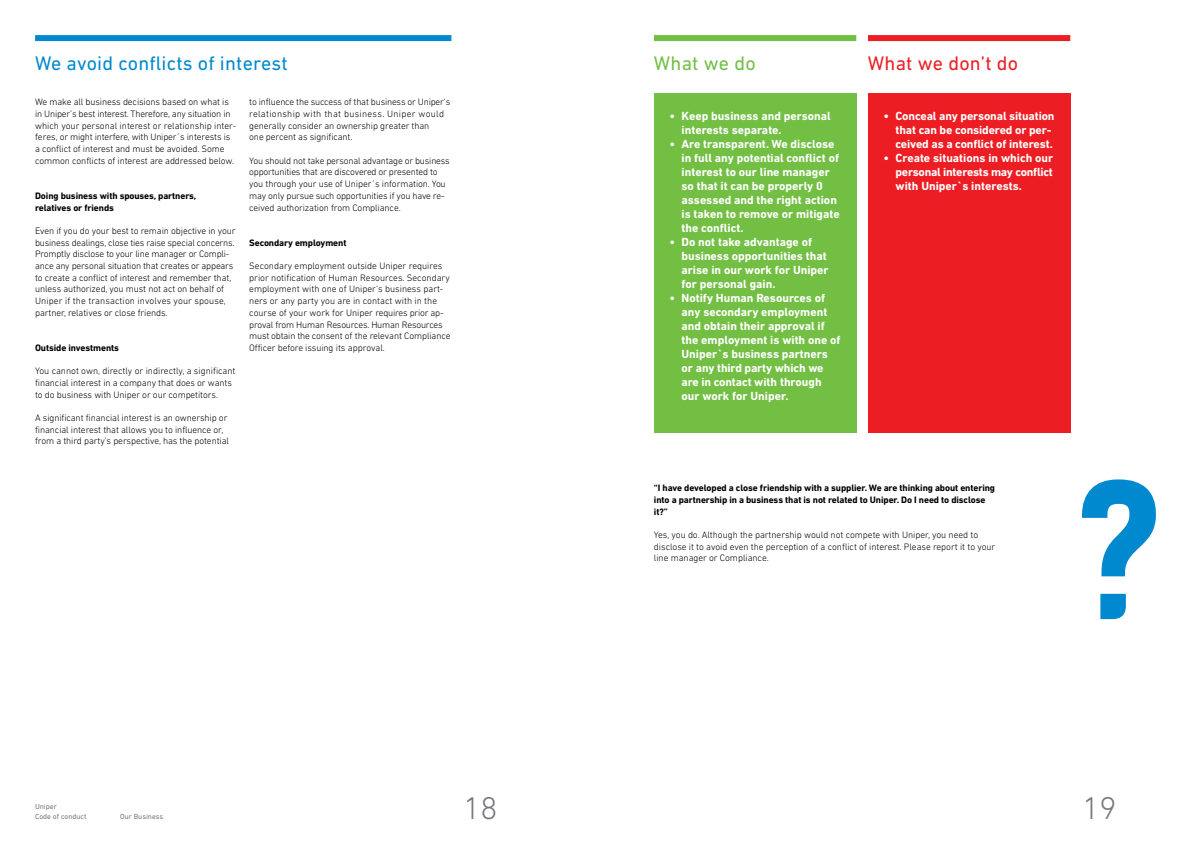
<style>
.page{position:relative;width:1191px;height:842px;background:#fff}
.page>*{position:absolute;margin:0;border:0;box-sizing:border-box;transform-origin:0 0}
.t1{font:300 32px "DIN Next LT Pro";color:#77787b}
.t2{font:20px "DIN Next LT Pro";letter-spacing:.01em;color:#0089cf}
.t3{font:20px "DIN Next LT Pro";letter-spacing:.01em;color:#ed1d24}
.t4{font:20px "DIN Next LT Pro";letter-spacing:.01em;color:#72bf44}
.t5{font:700 12px/14px "DIN Next LT Pro";color:#fff}
.t6{font:300 9.5px/11.7px "DIN Next LT Pro";letter-spacing:-.01em;color:#000}
.t7{font:700 9.5px/11.7px "DIN Next LT Pro";letter-spacing:-.01em;color:#000}
.t8{font:7.5px/9.5px "DIN Next LT Pro";color:#77787b}
</style>
<div class="page">
<div style="left:35px;top:35px;width:416px;height:6px;background:#0089cf"></div>
<div style="left:654px;top:94px;width:202px;height:339px;background:#72bf44"></div>
<div style="left:868px;top:94px;width:202px;height:339px;background:#ed1d24"></div>
<div style="left:868px;top:35px;width:202px;height:6px;background:#ed1d24"></div>
<div style="left:654px;top:35px;width:202px;height:6px;background:#72bf44"></div>
<svg style="left:1082px;top:479px;width:73px;height:140px"></svg>
<h2 class="t2" style="left:35px;top:52px;width:254px">We avoid conflicts of interest</h2>
<h2 class="t4" style="left:654px;top:52px;width:103px">What we do</h2>
<h2 class="t3" style="left:868px;top:52px;width:152px">What we don’t do</h2>
<p class="t6" style="left:35px;top:96px;width:203px">We make all business decisions based on what is in Uniper’s best interest. Therefore, any situation in which your personal interest or relationship inter&shy;feres, or might interfere, with Uniper´s interests is a conflict of interest and must be avoided. Some common conflicts of interest are addressed below.</p>
<p class="t7" style="left:35px;top:190px;width:163px">Doing business with spouses, partners, relatives or friends</p>
<p class="t6" style="left:35px;top:225px;width:202px">Even if you do your best to remain objective in your business dealings, close ties raise special concerns.<br>Promptly disclose to your line manager or Compli&shy;ance any personal situation that creates or appears to create a conflict of interest and remember that, unless authorized, you must not act on behalf of Uniper if the transaction involves your spouse, partner, relatives or close friends.</p>
<p class="t7" style="left:35px;top:342px;width:86px">Outside investments</p>
<p class="t6" style="left:35px;top:365px;width:202px">You cannot own, directly or indirectly, a significant financial interest in a company that does or wants to do business with Uniper or our competitors.</p>
<p class="t6" style="left:35px;top:412px;width:195px">A significant financial interest is an ownership or financial interest that allows you to influence or, from a third party‘s perspective, has the potential</p>
<p class="t6" style="left:249px;top:96px;width:202px">to influence the success of that business or Uniper‘s relationship with that business. Uniper would generally consider an ownership greater than<br>one percent as significant.</p>
<p class="t6" style="left:249px;top:155px;width:202px">You should not take personal advantage or business opportunities that are discovered or presented to you through your use of Uniper´s information. You may only pursue such opportunities if you have re&shy;ceived authorization from Compliance.</p>
<p class="t7" style="left:249px;top:236px;width:99px">Secondary employment</p>
<p class="t6" style="left:249px;top:260px;width:203px">Secondary employment outside Uniper requires prior notification of Human Resources. Secondary employment with one of Uniper‘s business part&shy;ners or any party you are in contact with in the course of your work for Uniper requires prior ap&shy;proval from Human Resources. Human Resources must obtain the consent of the relevant Compliance Officer before issuing its approval.</p>
<p class="t5" style="left:681px;top:109px;width:151px;text-indent:-12px">• Keep business and personal interests separate.</p>
<p class="t5" style="left:681px;top:137px;width:160px;text-indent:-12px">• Are transparent. We disclose in full any potential conflict of interest to our line manager so that it can be properly 0 assessed and the right action is taken to remove or mitigate the conflict.</p>
<p class="t5" style="left:681px;top:235px;width:149px;text-indent:-12px">• Do not take advantage of business opportunities that arise in our work for Uniper for personal gain.</p>
<p class="t5" style="left:681px;top:291px;width:161px;text-indent:-12px">• Notify Human Resources of any secondary employment and obtain their approval if the employment is with one of<br>Uniper`s business partners or any third party which we are in contact with through our work for Uniper.</p>
<p class="t5" style="left:895px;top:109px;width:161px;text-indent:-12px">• Conceal any personal situation that can be considered or per&shy;ceived as a conflict of interest.</p>
<p class="t5" style="left:895px;top:151px;width:159px;text-align:justify;text-indent:-12px">• Create situations in which our personal interests may conflict with Uniper`s interests.</p>
<p class="t7" style="left:654px;top:482px;width:343px">“I have developed a close friendship with a supplier. We are thinking about entering into a partnership in a business that is not related to Uniper. Do I need to disclose it?”</p>
<p class="t6" style="left:654px;top:529px;width:343px">Yes, you do. Although the partnership would not compete with Uniper, you need to disclose it to avoid even the perception of a conflict of interest. Please report it to your line manager or Compliance.</p>
<p class="t8" style="left:35px;top:802px;width:53px">Uniper<br>Code of conduct</p>
<p class="t8" style="left:120px;top:811px;width:45px">Our Business</p>
<h1 class="t1" style="left:463px;top:789px;width:36px">18</h1>
<h1 class="t1" style="left:1082px;top:789px;width:36px">19</h1>
</div>
